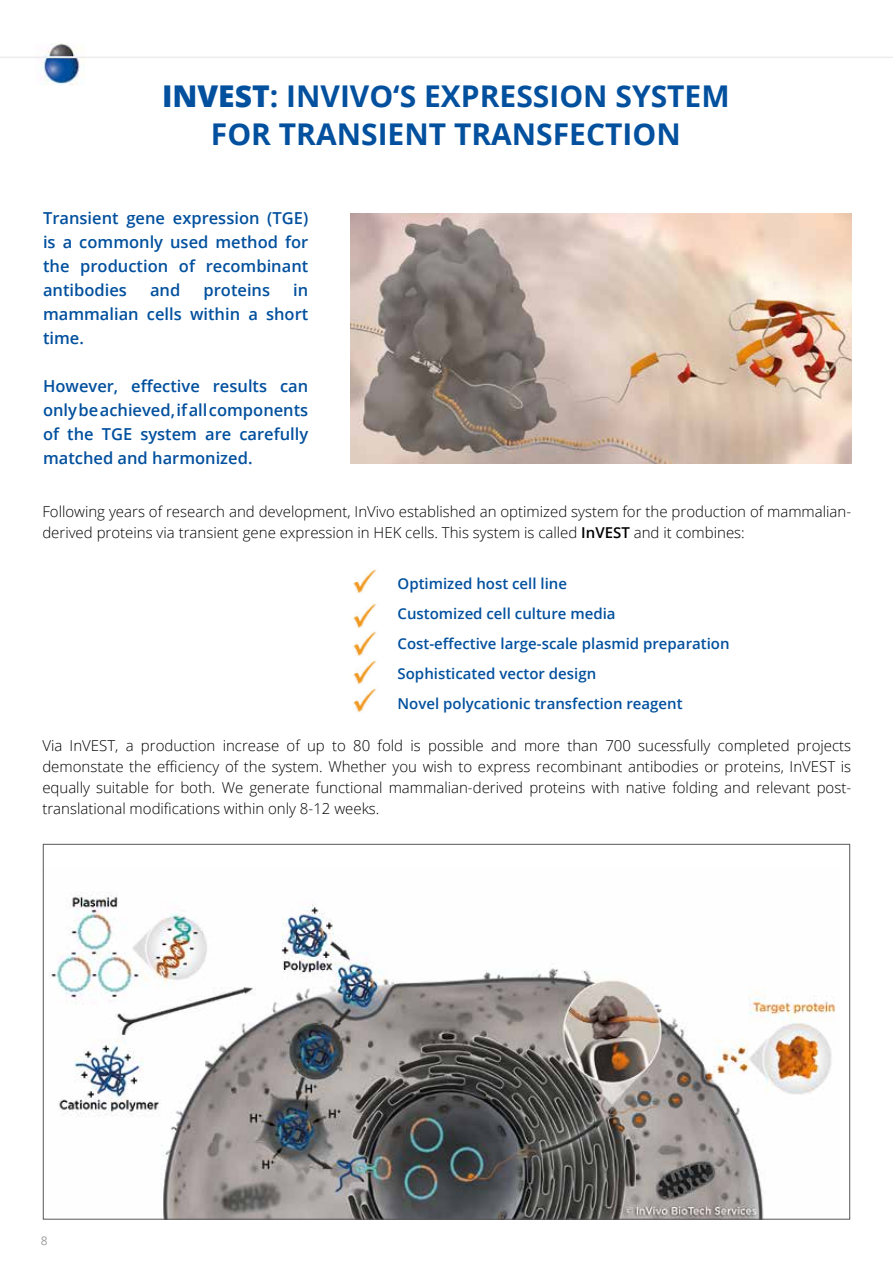
<style>
.page{position:relative;width:893px;height:1263px;background:#fff}
.page>*{position:absolute;margin:0;border:0;box-sizing:border-box;transform-origin:0 0}
.t1{font:700 30px/37.5px "Open Sans";color:#02509e;text-align:center}
.t2{font:600 16.5px/24px "Open Sans";color:#02509e;text-align:justify}
.t3{font:300 15px/21px "Open Sans";color:#000}
.t4{font:600 15px/30px "Open Sans";color:#02509e}
.t5{font:12px "Open Sans";color:#9d9d9c}
.s1{font-weight:800}
.s2{font-weight:600}
</style>
<div class="page">
<img style="left:35px;top:44px;width:49px;height:41px">
<img style="left:42px;top:866px;width:794px;height:353px">
<img style="left:353px;top:569px;width:23px;height:24px">
<img style="left:353px;top:603px;width:23px;height:109px">
<img style="left:351px;top:213px;width:500px;height:250px">
<hr style="left:0;top:57px;width:893px;height:1px;background:#ececec">
<h1 class="t1" style="left:162px;top:77px;width:569px"><span class="s1">INVEST</span>: INVIVO‘S EXPRESSION SYSTEM<br>FOR TRANSIENT TRANSFECTION</h1>
<p class="t2" style="left:43px;top:205px;width:267px">Transient gene expression (TGE) is a commonly used method for the production of recombinant antibodies</p>
<p class="t2" style="left:150px;top:277px;width:32px">and</p>
<p class="t2" style="left:204px;top:277px;width:68px">proteins</p>
<p class="t2" style="left:43px;top:277px;width:267px;text-indent:250px">in mammalian cells within a short time.</p>
<p class="t2" style="left:43px;top:373px;width:267px">However, effective results can only be achieved, if all components of the TGE system are carefully matched and harmonized.</p>
<p class="t3" style="left:42px;top:501px;width:810px">Following years of research and development, InVivo established an optimized system for the production of mammalian&shy;derived proteins via transient gene expression in HEK cells. This system is called <span class="s2">InVEST</span> and it combines:</p>
<p class="t4" style="left:398px;top:568px;width:334px">Optimized host cell line<br>Customized cell culture media<br>Cost-effective large-scale plasmid preparation Sophisticated vector design<br>Novel polycationic transfection reagent</p>
<p class="t3" style="left:42px;top:735px;width:810px;text-align:justify">Via InVEST, a production increase of up to 80 fold is possible and more than 700 sucessfully completed projects demonstate the efficiency of the system. Whether you wish to express recombinant antibodies or proteins, InVEST is equally suitable for both. We generate functional mammalian-derived proteins with native folding and relevant post&shy;translational modifications within only 8-12 weeks.</p>
<p class="t5" style="left:41px;top:1232px;width:8px">8</p>
</div>
